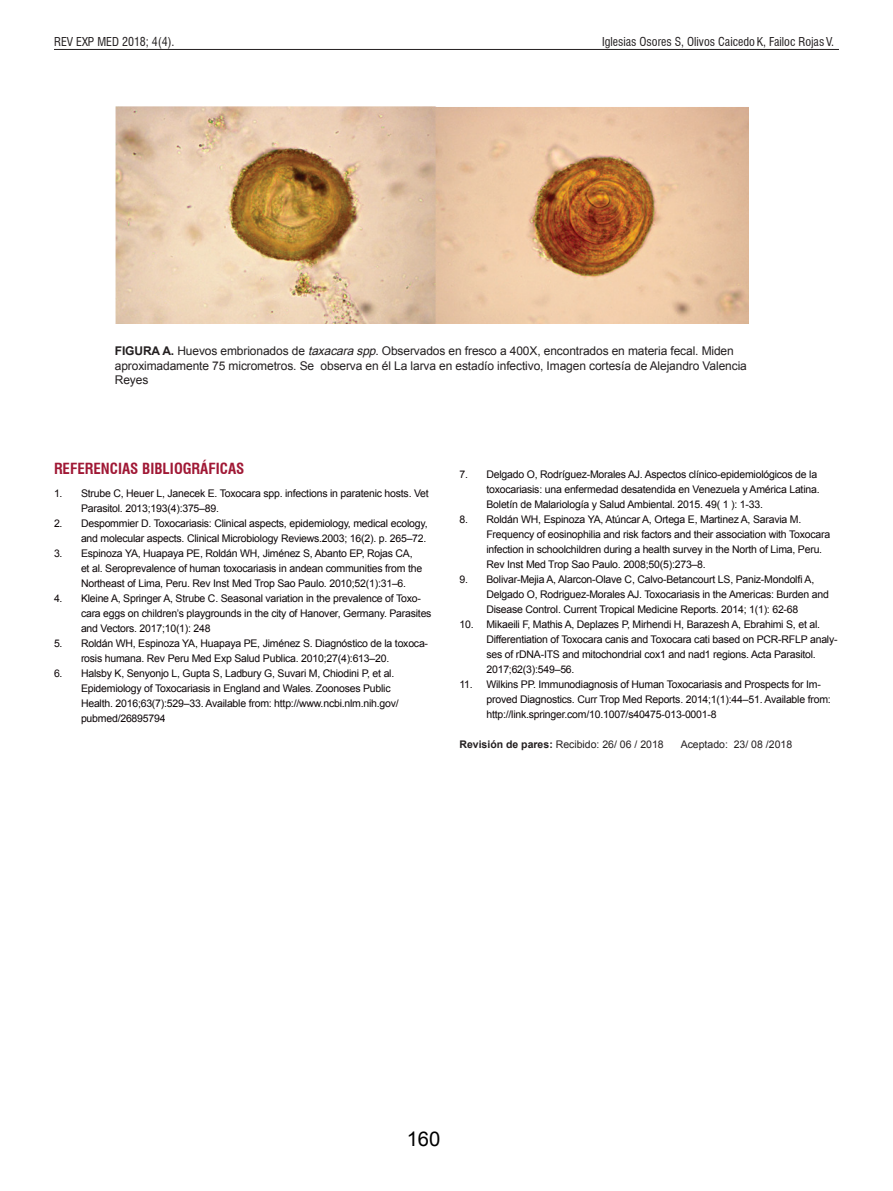
<style>
.page{position:relative;width:893px;height:1191px;background:#fff}
.page>*{position:absolute;margin:0;border:0;box-sizing:border-box;transform-origin:0 0}
.t1{font:20.25px "Arial";color:#000}
.t2{font:700 condensed 15px "Swiss 721 BT";color:#a01835}
.t3{font:13.5px "Arial";color:#000}
.t4{font:12px/14.4px "Arial";letter-spacing:-.01em;color:#231f20}
.t5{font:condensed 12px "Swiss 721 BT";color:#231f20}
.t6{font:10.5px/15px "Arial";letter-spacing:-.02em;color:#0d0608}
.t7{font:10.5px "Arial";color:#231f20}
.s1{font-weight:700}
.s2{font-style:italic}
</style>
<div class="page">
<hr style="left:54px;top:49px;width:785px;height:1px;background:#231f20">
<img style="left:115px;top:106px;width:633px;height:217px">
<p class="t5" style="left:54px;top:34px;width:122px">REV EXP MED 2018; 4(4).</p>
<p class="t5" style="left:602px;top:35px;width:233px">Iglesias Osores S, Olivos Caicedo K, Failoc Rojas V.</p>
<p class="t4" style="left:115px;top:344px;width:634px"><span class="s1">FIGURA A.</span> Huevos embrionados de <span class="s2">taxacara spp</span>. Observados en fresco a 400X, encontrados en materia fecal. Miden aproximadamente 75 micrometros. Se observa en él La larva en estadío infectivo, Imagen cortesía de Alejandro Valencia<br>Reyes</p>
<h2 class="t2" style="left:54px;top:460px;width:192px">REFERENCIAS BIBLIOGRÁFICAS</h2>
<p class="t6" style="left:81px;top:486px;width:349px;text-indent:-27px">1. Strube C, Heuer L, Janecek E. Toxocara spp. infections in paratenic hosts. Vet<br>Parasitol. 2013;193(4):375–89.</p>
<p class="t6" style="left:54px;top:516px;width:375px;text-align:right">2. Despommier D. Toxocariasis: Clinical aspects, epidemiology, medical ecology, and molecular aspects. Clinical Microbiology Reviews.2003; 16(2). p. 265–72.</p>
<p class="t6" style="left:81px;top:546px;width:343px;text-indent:-27px">3. Espinoza YA, Huapaya PE, Roldán WH, Jiménez S, Abanto EP, Rojas CA, et al. Seroprevalence of human toxocariasis in andean communities from the<br>Northeast of Lima, Peru. Rev Inst Med Trop Sao Paulo. 2010;52(1):31–6.</p>
<p class="t6" style="left:81px;top:591px;width:352px;text-indent:-27px">4. Kleine A, Springer A, Strube C. Seasonal variation in the prevalence of Toxo&shy;cara eggs on children’s playgrounds in the city of Hanover, Germany. Parasites and Vectors. 2017;10(1): 248</p>
<p class="t6" style="left:81px;top:636px;width:349px;text-indent:-27px">5. Roldán WH, Espinoza YA, Huapaya PE, Jiménez S. Diagnóstico de la toxoca&shy;rosis humana. Rev Peru Med Exp Salud Publica. 2010;27(4):613–20.</p>
<p class="t6" style="left:81px;top:666px;width:319px;text-indent:-27px">6. Halsby K, Senyonjo L, Gupta S, Ladbury G, Suvari M, Chiodini P, et al.<br>Epidemiology of Toxocariasis in England and Wales. Zoonoses Public Health. 2016;63(7):529–33. Available from: http://www.ncbi.nlm.nih.gov/ pubmed/26895794</p>
<p class="t6" style="left:486px;top:466px;width:335px;text-indent:-27px">7. Delgado O, Rodríguez-Morales AJ. Aspectos clínico-epidemiológicos de la toxocariasis: una enfermedad desatendida en Venezuela y América Latina.<br>Boletín de Malariología y Salud Ambiental. 2015. 49( 1 ): 1-33.</p>
<p class="t6" style="left:486px;top:511px;width:345px;text-indent:-27px">8. Roldán WH, Espinoza YA, Atúncar A, Ortega E, Martinez A, Saravia M.<br>Frequency of eosinophilia and risk factors and their association with Toxocara infection in schoolchildren during a health survey in the North of Lima, Peru.<br>Rev Inst Med Trop Sao Paulo. 2008;50(5):273–8.</p>
<p class="t6" style="left:486px;top:572px;width:344px;text-indent:-27px">9. Bolivar-Mejia A, Alarcon-Olave C, Calvo-Betancourt LS, Paniz-Mondolfi A,<br>Delgado O, Rodriguez-Morales AJ. Toxocariasis in the Americas: Burden and<br>Disease Control. Current Tropical Medicine Reports. 2014; 1(1): 62-68</p>
<p class="t6" style="left:486px;top:617px;width:353px;text-indent:-27px">10. Mikaeili F, Mathis A, Deplazes P, Mirhendi H, Barazesh A, Ebrahimi S, et al.<br>Differentiation of Toxocara canis and Toxocara cati based on PCR-RFLP analy&shy;ses of rDNA-ITS and mitochondrial cox1 and nad1 regions. Acta Parasitol.<br>2017;62(3):549–56.</p>
<p class="t6" style="left:486px;top:677px;width:346px;text-indent:-27px">11. Wilkins PP. Immunodiagnosis of Human Toxocariasis and Prospects for Im&shy;proved Diagnostics. Curr Trop Med Reports. 2014;1(1):44–51. Available from: http://link.springer.com/10.1007/s40475-013-0001-8</p>
<p class="t7" style="left:459px;top:737px;width:206px"><span class="s1">Revisión de pares:</span> Recibido: 26/ 06 / 2018</p>
<p class="t7" style="left:681px;top:737px;width:113px">Aceptado: 23/ 08 /2018</p>
<h1 class="t1" style="left:407px;top:1127px;width:35px">160</h1>
<p class="t3" style="left:422px;top:1136px;width:24px">160</p>
</div>
